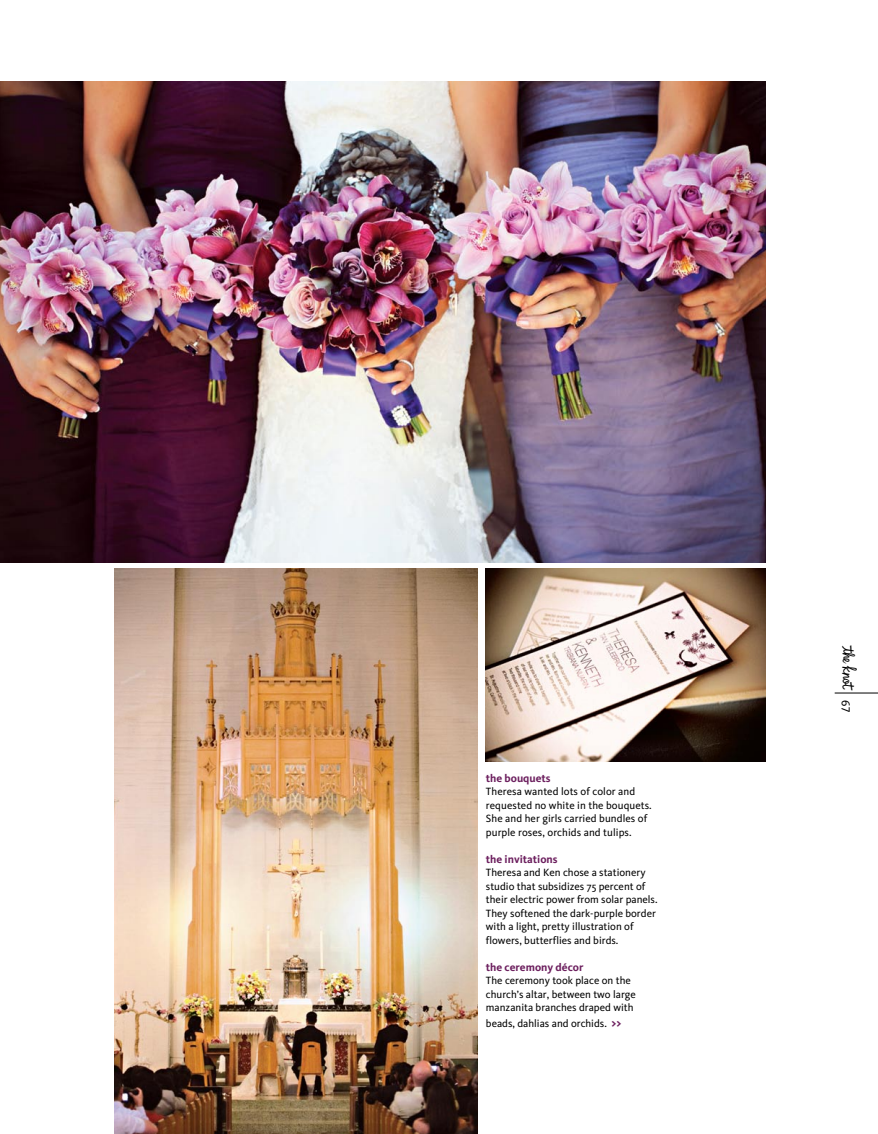
<style>
.page{position:relative;width:878px;height:1134px;background:#fff}
.page>*{position:absolute;margin:0;border:0;box-sizing:border-box;transform-origin:0 0}
.t1{font:18px "The Knot Logo PS Small Below 36 pt";color:#000}
.t2{font:12px "Kievit Book SC";color:#000}
.t3{font:700 11.25px "Kievit";color:#6c1f5e}
.t4{font:10.8px/13.5px "Kievit";color:#000}
.s1{font-weight:700;font-size:12.75px;color:#6c1f5e}
</style>
<div class="page">
<hr style="left:834px;top:693px;width:44px;height:1px;background:#000">
<img style="left:114px;top:568px;width:363px;height:566px">
<img style="left:0;top:81px;width:765px;height:482px">
<img style="left:485px;top:568px;width:281px;height:194px">
<p class="t3" style="left:486px;top:771px;width:66px">the bouquets</p>
<p class="t4" style="left:486px;top:785px;width:167px">Theresa wanted lots of color and requested no white in the bouquets.<br>She and her girls carried bundles of purple roses, orchids and tulips.</p>
<p class="t3" style="left:486px;top:852px;width:73px">the invitations</p>
<p class="t4" style="left:486px;top:866px;width:173px">Theresa and Ken chose a stationery studio that subsidizes 75 percent of their electric power from solar panels.<br>They softened the dark-purple border with a light, pretty illustration of flowers, butterflies and birds.</p>
<p class="t3" style="left:486px;top:960px;width:99px">the ceremony décor</p>
<p class="t4" style="left:486px;top:974px;width:151px">The ceremony took place on the church’s altar, between two large manzanita branches draped with</p>
<p class="t4" style="left:486px;top:1016px;width:137px">beads, dahlias and orchids. <span class="s1">&gt;&gt;</span></p>
<h1 class="t1" style="left:859px;top:645px;width:47px;rotate:90deg">K</h1>
<p class="t2" style="left:853px;top:700px;width:13px;rotate:90deg">67</p>
</div>
